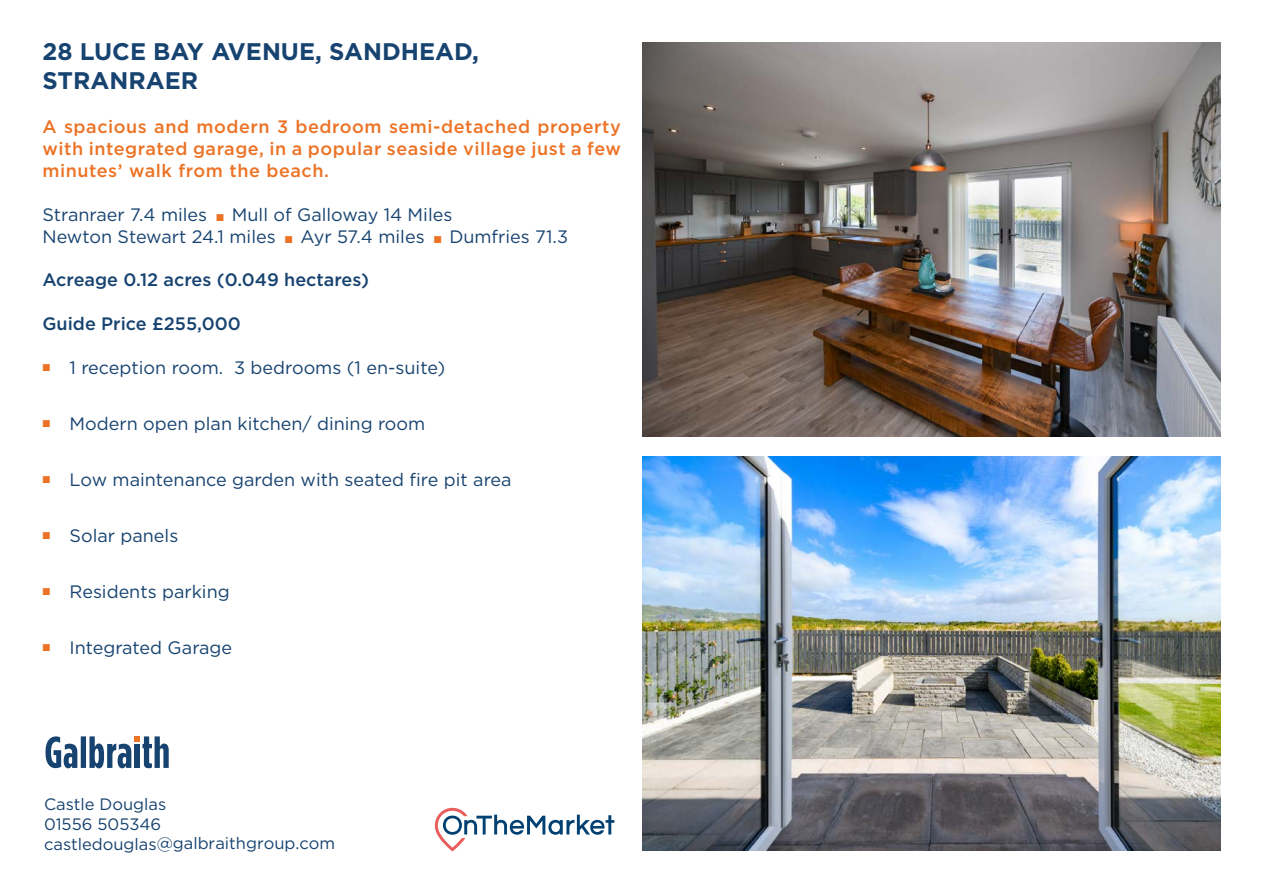
<style>
.page{position:relative;width:1263px;height:893px;background:#fff}
.page>*{position:absolute;margin:0;border:0;box-sizing:border-box;transform-origin:0 0}
.Headings_Text{font:700 24px/29.1px "Gotham HTF";color:#174370}
.t1{font:18px "Gotham HTF";color:#174370}
.t2{font:500 18px/21.9px "Gotham HTF";letter-spacing:.03em;color:#ec7326;text-align:justify}
.Price{font:500 18px "Gotham HTF";color:#174370}
.t3{font:16.5px "Gotham HTF";color:#174370}
.s1{font-family:"Proxima Nova";font-size:12px;color:#ec7326}
</style>
<div class="page">
<svg style="left:435px;top:808px;width:179px;height:43px"></svg>
<svg style="left:46px;top:736px;width:123px;height:32px"></svg>
<div style="left:135px;top:744px;width:5px;height:24px;background:#174370"></div>
<img style="left:642px;top:457px;width:578px;height:393px">
<img style="left:642px;top:43px;width:578px;height:393px">
<p class="Headings_Text" style="left:43px;top:36px;width:438px">28 LUCE BAY AVENUE, SANDHEAD,<br>STRANRAER</p>
<p class="t2" style="left:43px;top:115px;width:580px">A spacious and modern 3 bedroom semi-detached property with integrated garage, in a popular seaside village just a few minutes’ walk from the beach.</p>
<p class="t1" style="left:43px;top:204px;width:411px">Stranraer 7.4 miles <span class="s1">■</span> Mull of Galloway 14 Miles</p>
<p class="t1" style="left:43px;top:226px;width:527px">Newton Stewart 24.1 miles <span class="s1">■</span> Ayr 57.4 miles <span class="s1">■</span> Dumfries 71.3</p>
<p class="Price" style="left:43px;top:270px;width:328px">Acreage 0.12 acres (0.049 hectares)</p>
<p class="Price" style="left:43px;top:314px;width:200px">Guide Price £255,000</p>
<p class="t1" style="left:43px;top:358px;width:404px"><sup>■</sup> 1 reception room. 3 bedrooms (1 en-suite)</p>
<p class="t1" style="left:43px;top:414px;width:384px"><sup>■</sup> Modern open plan kitchen/ dining room</p>
<p class="t1" style="left:43px;top:469px;width:471px"><sup>■</sup> Low maintenance garden with seated fire pit area</p>
<p class="t1" style="left:43px;top:525px;width:137px"><sup>■</sup> Solar panels</p>
<p class="t1" style="left:43px;top:581px;width:189px"><sup>■</sup> Residents parking</p>
<p class="t1" style="left:43px;top:637px;width:191px"><sup>■</sup> Integrated Garage</p>
<p class="t3" style="left:44px;top:795px;width:124px">Castle Douglas</p>
<p class="t3" style="left:44px;top:815px;width:119px">01556 505346</p>
<p class="t3" style="left:44px;top:834px;width:293px">castledouglas@galbraithgroup.com</p>
</div>
